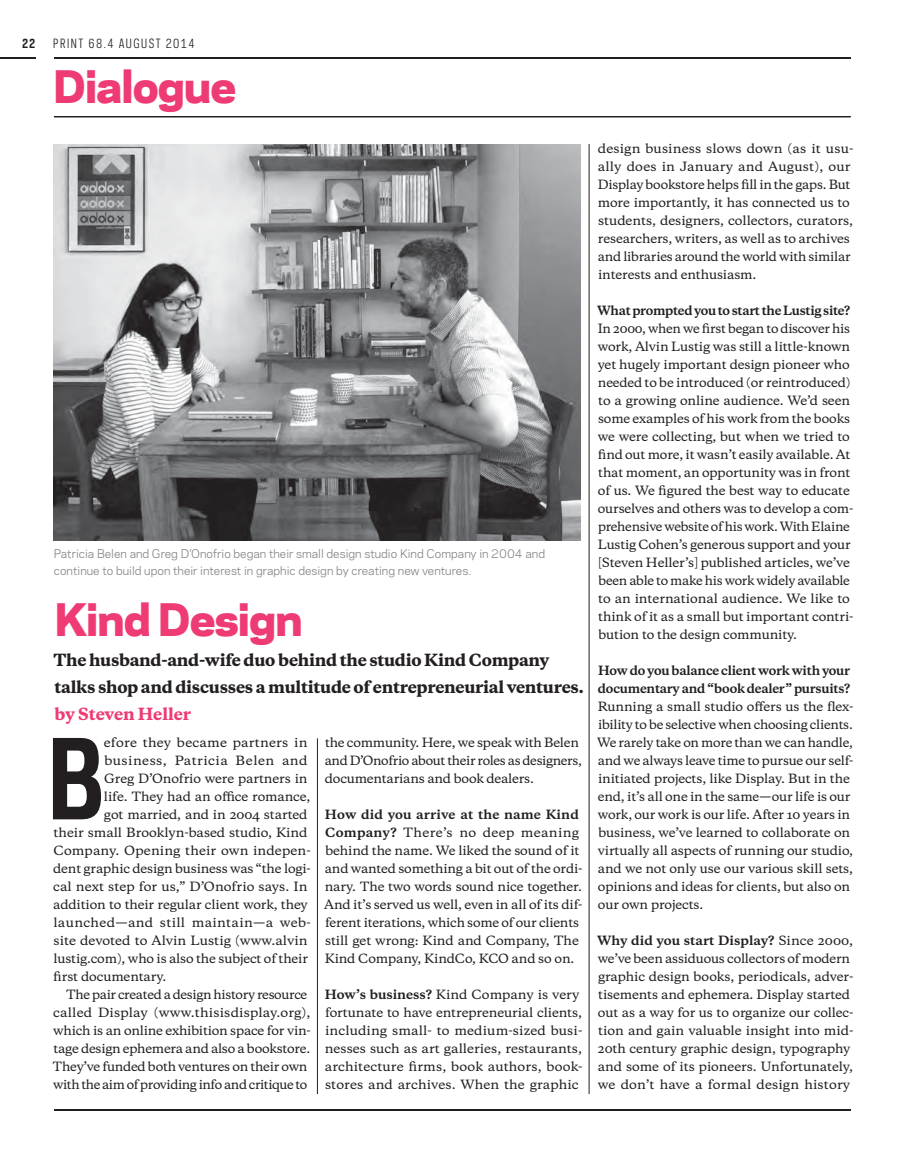
<style>
.page{position:relative;width:918px;height:1175px;background:#fff}
.page>*{position:absolute;margin:0;border:0;box-sizing:border-box;transform-origin:0 0}
.t1{font:700 104.25px "Galaxie Polaris Condensed";color:#231f20}
.t2{font:800 42px "Galaxie Polaris";letter-spacing:-.02em;color:#ee3b73}
.t3{font:800 15.75px/27px "Galaxie Copernicus";letter-spacing:-.02em;color:#231f20}
.t4{font:800 15.75px "Galaxie Copernicus";letter-spacing:-.005em;color:#ee3b73}
.t5{font:500 12px/18px "Galaxie Copernicus";letter-spacing:-.01em;color:#231f20}
.t6{font:700 12px/18px "Galaxie Copernicus";letter-spacing:-.02em;color:#231f20}
.t7{font:500 12px "Galaxie Copernicus";letter-spacing:-.03em;color:#231f20}
.t8{font:500 12px "Galaxie Copernicus";letter-spacing:.015em;color:#231f20}
.t9{font:500 12px "Galaxie Copernicus";letter-spacing:.01em;color:#231f20}
.t10{font:500 12px "Galaxie Copernicus";letter-spacing:.025em;color:#231f20}
.t11{font:500 12px "Galaxie Copernicus";letter-spacing:.02em;color:#231f20}
.t12{font:500 12px "Galaxie Copernicus";letter-spacing:.04em;color:#231f20}
.t13{font:12px "Galaxie Polaris Condensed";letter-spacing:.125em;color:#231f20}
.t14{font:700 12px "Galaxie Polaris Condensed";color:#231f20}
.t15{font:11.25px/17.2px "Galaxie Polaris";color:#808285}
.s1{font-weight:700}
</style>
<div class="page">
<hr style="left:54px;top:58px;width:796px;height:1px;background:#231f20">
<hr style="left:0;top:58px;width:35px;height:1px;background:#231f20">
<hr style="left:54px;top:1108px;width:796px;height:2px;background:#231f20">
<hr style="left:317px;top:738px;width:1px;height:355px;background:#231f20">
<hr style="left:589px;top:144px;width:1px;height:949px;background:#231f20">
<hr style="left:54px;top:116px;width:796px;height:1px;background:#231f20">
<img style="left:54px;top:144px;width:526px;height:396px">
<p class="t14" style="left:22px;top:39px;width:15px">22</p>
<p class="t13" style="left:53px;top:39px;width:143px">PRINT 68.4 AUGUST 2014</p>
<h2 class="t2" style="left:54px;top:70px;width:184px">Dialogue</h2>
<p class="t15" style="left:54px;top:546px;width:493px">Patricia Belen and Greg D’Onofrio began their small design studio Kind Company in 2004 and continue to build upon their interest in graphic design by creating new ventures.</p>
<h2 class="t2" style="left:55px;top:602px;width:249px">Kind Design</h2>
<h3 class="t3" style="left:54px;top:648px;width:532px">The husband-and-wife duo behind the studio Kind Company talks shop and discusses a multitude of entrepreneurial ventures.</h3>
<h3 class="t4" style="left:55px;top:707px;width:138px">by Steven Heller</h3>
<h1 class="t1" style="left:47px;top:736px;width:59px">B</h1>
<p class="t11" style="left:104px;top:737px;width:205px">efore they became partners in</p>
<p class="t12" style="left:104px;top:755px;width:205px">business, Patricia Belen and</p>
<p class="t5" style="left:104px;top:771px;width:205px">Greg D’Onofrio were partners in</p>
<p class="t5" style="left:104px;top:789px;width:208px">life. They had an office romance,</p>
<p class="t5" style="left:104px;top:807px;width:205px">got married, and in 2004 started</p>
<p class="t5" style="left:54px;top:825px;width:255px">their small Brooklyn-based studio, Kind</p>
<p class="t9" style="left:54px;top:845px;width:259px">Company. Opening their own indepen-</p>
<p class="t5" style="left:53px;top:861px;width:259px">dent graphic design business was “the logi-</p>
<p class="t5" style="left:53px;top:879px;width:256px">cal next step for us,” D’Onofrio says. In</p>
<p class="t5" style="left:53px;top:897px;width:256px">addition to their regular client work, they</p>
<p class="t10" style="left:53px;top:917px;width:259px">launched—and still maintain—a web-</p>
<p class="t5" style="left:54px;top:933px;width:255px">site devoted to Alvin Lustig (www.alvin</p>
<p class="t5" style="left:53px;top:951px;width:256px">lustig.com), who is also the subject of their</p>
<p class="t5" style="left:53px;top:969px;width:115px">first documentary.</p>
<p class="t5" style="left:66px;top:987px;width:243px">The pair created a design history resource</p>
<p class="t8" style="left:53px;top:1007px;width:259px">called Display (www.thisisdisplay.org),</p>
<p class="t5" style="left:53px;top:1023px;width:259px">which is an online exhibition space for vin-</p>
<p class="t5" style="left:54px;top:1041px;width:258px">tage design ephemera and also a bookstore.</p>
<p class="t5" style="left:53px;top:1059px;width:256px">They’ve funded both ventures on their own</p>
<p class="t7" style="left:53px;top:1079px;width:256px">with the aim of providing info and critique to</p>
<p class="t5" style="left:325px;top:735px;width:259px">the community. Here, we speak with Belen and D’Onofrio about their roles as designers, documentarians and book dealers.</p>
<p class="t5" style="left:324px;top:807px;width:260px"><span class="s1">How did you arrive at the name Kind Company?</span> There’s no deep meaning behind the name. We liked the sound of it and wanted something a bit out of the ordi&shy;nary. The two words sound nice together.<br>And it’s served us well, even in all of its dif&shy;ferent iterations, which some of our clients still get wrong: Kind and Company, The Kind Company, KindCo, KCO and so on.</p>
<p class="t5" style="left:325px;top:987px;width:259px"><span class="s1">How’s business?</span> Kind Company is very fortunate to have entrepreneurial clients, including small- to medium-sized busi&shy;nesses such as art galleries, restaurants, architecture firms, book authors, book&shy;stores and archives. When the graphic</p>
<p class="t5" style="left:598px;top:141px;width:257px">design business slows down (as it usu&shy;ally does in January and August), our Display bookstore helps fill in the gaps. But more importantly, it has connected us to students, designers, collectors, curators, researchers, writers, as well as to archives and libraries around the world with similar interests and enthusiasm.</p>
<p class="t6" style="left:597px;top:303px;width:255px">What prompted you to start the Lustig site?</p>
<p class="t5" style="left:598px;top:321px;width:257px">In 2000, when we first began to discover his work, Alvin Lustig was still a little-known yet hugely important design pioneer who needed to be introduced (or reintroduced) to a growing online audience. We’d seen some examples of his work from the books we were collecting, but when we tried to find out more, it wasn’t easily available. At that moment, an opportunity was in front of us. We figured the best way to educate ourselves and others was to develop a com&shy;prehensive website of his work. With Elaine Lustig Cohen’s generous support and your [Steven Heller’s] published articles, we’ve been able to make his work widely available to an international audience. We like to think of it as a small but important contri&shy;bution to the design community.</p>
<p class="t6" style="left:598px;top:663px;width:254px">How do you balance client work with your documentary and “book dealer” pursuits?</p>
<p class="t5" style="left:597px;top:699px;width:258px">Running a small studio offers us the flex&shy;ibility to be selective when choosing clients.<br>We rarely take on more than we can handle, and we always leave time to pursue our self&shy;initiated projects, like Display. But in the end, it’s all one in the same—our life is our work, our work is our life. After 10 years in business, we’ve learned to collaborate on virtually all aspects of running our studio, and we not only use our various skill sets, opinions and ideas for clients, but also on our own projects.</p>
<p class="t5" style="left:597px;top:933px;width:258px"><span class="s1">Why did you start Display?</span> Since 2000, we’ve been assiduous collectors of modern graphic design books, periodicals, adver&shy;tisements and ephemera. Display started out as a way for us to organize our collec&shy;tion and gain valuable insight into mid-20th century graphic design, typography and some of its pioneers. Unfortunately, we don’t have a formal design history</p>
</div>
